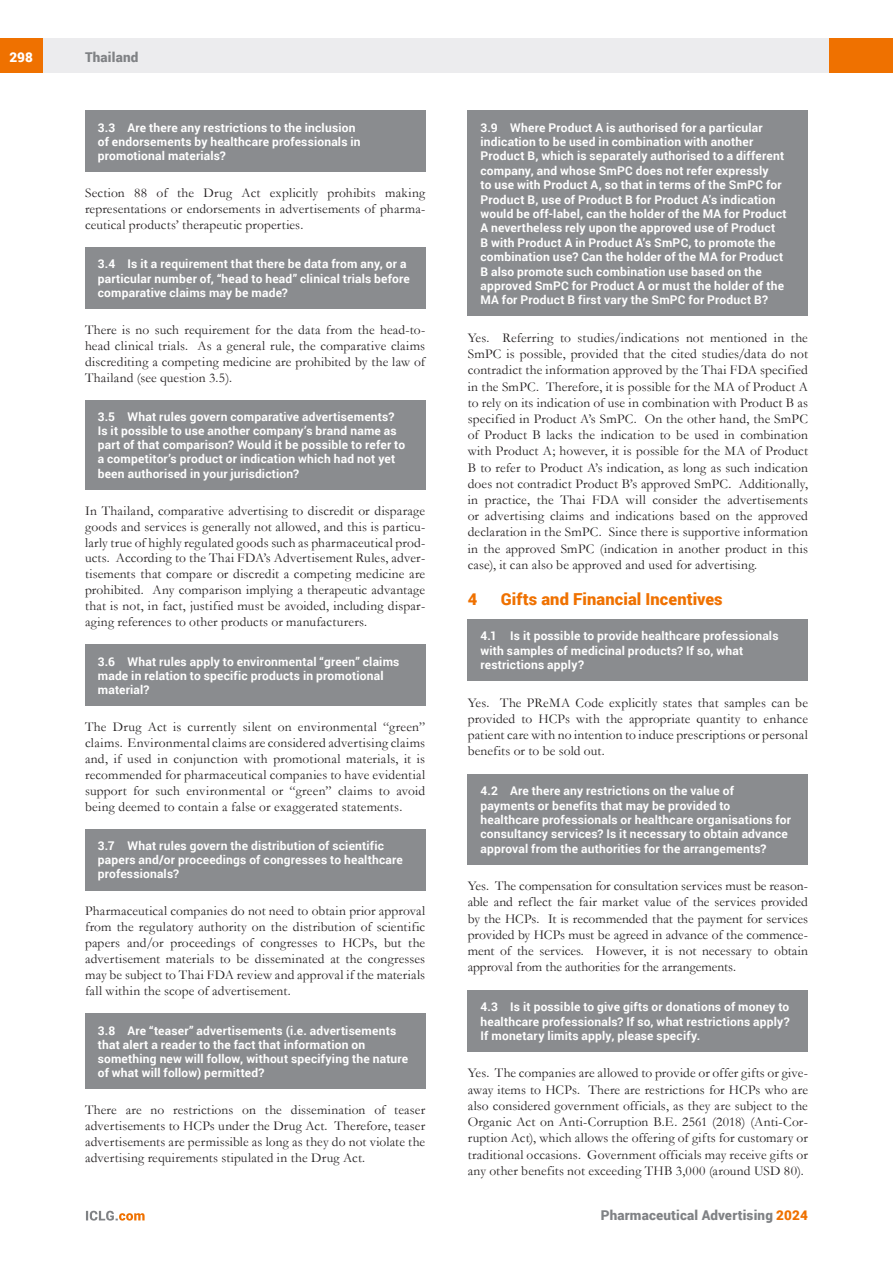
<style>
.page{position:relative;width:893px;height:1263px;background:#fff}
.page>*{position:absolute;margin:0;border:0;box-sizing:border-box;transform-origin:0 0}
.t1{font:900 16.5px "Roboto";letter-spacing:.005em;color:#ef7100}
.t2{font:13.5px/16.2px "Garamond";letter-spacing:.01em;color:#231f20;text-align:justify}
.t3{font:900 13.5px "Roboto";letter-spacing:.015em;color:#808285}
.t4{font:900 13.5px "Roboto";color:#fff}
.t5{font:700 12px/14.4px "Roboto";letter-spacing:.015em;color:#fff}
.s1{color:#ef7100}
</style>
<div class="page">
<div style="left:43px;top:38px;width:786px;height:34px;background:#ececee"></div>
<div style="left:0;top:38px;width:43px;height:34px;background:#ef7100"></div>
<div style="left:829px;top:38px;width:64px;height:34px;background:#ef7100"></div>
<svg style="left:86px;top:1211px;width:59px;height:9px"></svg>
<div style="left:468px;top:111px;width:340px;height:205px;background:#8a8c8f"></div>
<div style="left:468px;top:619px;width:340px;height:62px;background:#8a8c8f"></div>
<div style="left:468px;top:774px;width:340px;height:90px;background:#8a8c8f"></div>
<div style="left:468px;top:990px;width:340px;height:62px;background:#8a8c8f"></div>
<div style="left:85px;top:111px;width:340px;height:61px;background:#8a8c8f"></div>
<div style="left:85px;top:247px;width:340px;height:61px;background:#8a8c8f"></div>
<div style="left:85px;top:400px;width:340px;height:89px;background:#8a8c8f"></div>
<div style="left:85px;top:644px;width:340px;height:62px;background:#8a8c8f"></div>
<div style="left:85px;top:829px;width:340px;height:61px;background:#8a8c8f"></div>
<div style="left:85px;top:1013px;width:340px;height:76px;background:#8a8c8f"></div>
<p class="t4" style="left:9px;top:48px;width:25px">298</p>
<p class="t3" style="left:85px;top:48px;width:55px">Thailand</p>
<p class="t5" style="left:98px;top:120px;width:264px">3.3 Are there any restrictions to the inclusion of endorsements by healthcare professionals in promotional materials?</p>
<p class="t2" style="left:85px;top:184px;width:342px">Section 88 of the Drug Act explicitly prohibits making representations or endorsements in advertisements of pharma&shy;ceutical products’ therapeutic properties.</p>
<p class="t5" style="left:98px;top:257px;width:314px">3.4 Is it a requirement that there be data from any, or a particular number of, “head to head” clinical trials before comparative claims may be made?</p>
<p class="t2" style="left:85px;top:321px;width:342px">There is no such requirement for the data from the head-to&shy;head clinical trials. As a general rule, the comparative claims discrediting a competing medicine are prohibited by the law of Thailand (see question 3.5).</p>
<p class="t5" style="left:98px;top:409px;width:309px">3.5 What rules govern comparative advertisements?<br>Is it possible to use another company’s brand name as part of that comparison? Would it be possible to refer to a competitor’s product or indication which had not yet been authorised in your jurisdiction?</p>
<p class="t2" style="left:85px;top:502px;width:342px">In Thailand, comparative advertising to discredit or disparage goods and services is generally not allowed, and this is particu&shy;larly true of highly regulated goods such as pharmaceutical prod&shy;ucts. According to the Thai FDA’s Advertisement Rules, adver&shy;tisements that compare or discredit a competing medicine are prohibited. Any comparison implying a therapeutic advantage that is not, in fact, justified must be avoided, including dispar&shy;aging references to other products or manufacturers.</p>
<p class="t5" style="left:98px;top:654px;width:303px">3.6 What rules apply to environmental “green” claims made in relation to specific products in promotional material?</p>
<p class="t2" style="left:85px;top:718px;width:342px">The Drug Act is currently silent on environmental “green” claims. Environmental claims are considered advertising claims and, if used in conjunction with promotional materials, it is recommended for pharmaceutical companies to have evidential support for such environmental or “green” claims to avoid being deemed to contain a false or exaggerated statements.</p>
<p class="t5" style="left:98px;top:838px;width:307px">3.7 What rules govern the distribution of scientific papers and/or proceedings of congresses to healthcare professionals?</p>
<p class="t2" style="left:85px;top:903px;width:342px">Pharmaceutical companies do not need to obtain prior approval from the regulatory authority on the distribution of scientific papers and/or proceedings of congresses to HCPs, but the advertisement materials to be disseminated at the congresses may be subject to Thai FDA review and approval if the materials fall within the scope of advertisement.</p>
<p class="t5" style="left:98px;top:1023px;width:312px">3.8 Are “teaser” advertisements (i.e. advertisements that alert a reader to the fact that information on something new will follow, without specifying the nature of what will follow) permitted?</p>
<p class="t2" style="left:85px;top:1101px;width:342px">There are no restrictions on the dissemination of teaser advertisements to HCPs under the Drug Act. Therefore, teaser advertisements are permissible as long as they do not violate the advertising requirements stipulated in the Drug Act.</p>
<p class="t5" style="left:480px;top:120px;width:308px">3.9 Where Product A is authorised for a particular indication to be used in combination with another Product B, which is separately authorised to a different company, and whose SmPC does not refer expressly<br>to use with Product A, so that in terms of the SmPC for Product B, use of Product B for Product A’s indication would be off-label, can the holder of the MA for Product A nevertheless rely upon the approved use of Product<br>B with Product A in Product A’s SmPC, to promote the combination use? Can the holder of the MA for Product B also promote such combination use based on the approved SmPC for Product A or must the holder of the MA for Product B first vary the SmPC for Product B?</p>
<p class="t2" style="left:468px;top:329px;width:342px">Yes. Referring to studies/indications not mentioned in the SmPC is possible, provided that the cited studies/data do not contradict the information approved by the Thai FDA specified in the SmPC. Therefore, it is possible for the MA of Product A to rely on its indication of use in combination with Product B as specified in Product A’s SmPC. On the other hand, the SmPC of Product B lacks the indication to be used in combination with Product A; however, it is possible for the MA of Product B to refer to Product A’s indication, as long as such indication does not contradict Product B’s approved SmPC. Additionally, in practice, the Thai FDA will consider the advertisements or advertising claims and indications based on the approved declaration in the SmPC. Since there is supportive information in the approved SmPC (indication in another product in this case), it can also be approved and used for advertising.</p>
<p class="t1" style="left:468px;top:587px;width:11px">4</p>
<p class="t1" style="left:501px;top:587px;width:223px">Gifts and Financial Incentives</p>
<p class="t5" style="left:480px;top:628px;width:299px">4.1 Is it possible to provide healthcare professionals with samples of medicinal products? If so, what restrictions apply?</p>
<p class="t2" style="left:468px;top:694px;width:342px">Yes. The PReMA Code explicitly states that samples can be provided to HCPs with the appropriate quantity to enhance patient care with no intention to induce prescriptions or personal benefits or to be sold out.</p>
<p class="t5" style="left:480px;top:783px;width:312px">4.2 Are there any restrictions on the value of payments or benefits that may be provided to healthcare professionals or healthcare organisations for consultancy services? Is it necessary to obtain advance approval from the authorities for the arrangements?</p>
<p class="t2" style="left:468px;top:877px;width:342px">Yes. The compensation for consultation services must be reason&shy;able and reflect the fair market value of the services provided by the HCPs. It is recommended that the payment for services provided by HCPs must be agreed in advance of the commence&shy;ment of the services. However, it is not necessary to obtain approval from the authorities for the arrangements.</p>
<p class="t5" style="left:480px;top:999px;width:311px;text-align:justify">4.3 Is it possible to give gifts or donations of money to healthcare professionals? If so, what restrictions apply?<br>If monetary limits apply, please specify.</p>
<p class="t2" style="left:468px;top:1065px;width:342px">Yes. The companies are allowed to provide or offer gifts or give&shy;away items to HCPs. There are restrictions for HCPs who are also considered government officials, as they are subject to the Organic Act on Anti-Corruption B.E. 2561 (2018) (Anti-Cor&shy;ruption Act), which allows the offering of gifts for customary or traditional occasions. Government officials may receive gifts or any other benefits not exceeding THB 3,000 (around USD 80).</p>
<p class="t3" style="left:601px;top:1206px;width:209px">Pharmaceutical Advertising <span class="s1">2024</span></p>
</div>
